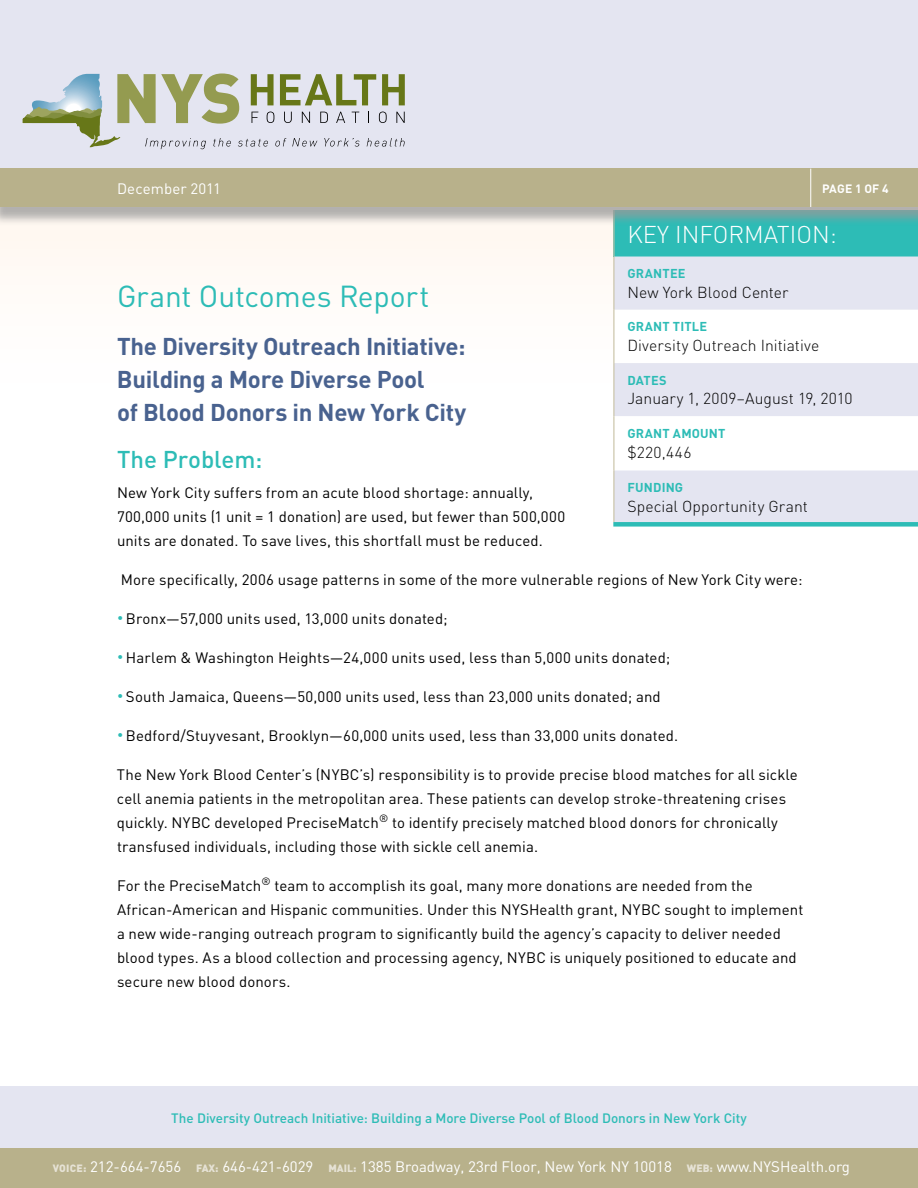
<style>
.page{position:relative;width:918px;height:1188px;background:#fff}
.page>*{position:absolute;margin:0;border:0;box-sizing:border-box;transform-origin:0 0}
.t1{font:30px "DIN";letter-spacing:-.005em;color:#2dbcb6}
.t2{font:700 24px/33px "DIN";letter-spacing:-.015em;color:#49628f}
.t3{font:300 24px "DIN";color:#fff}
.t4{font:500 24px "DIN";letter-spacing:-.005em;color:#2dbcb6}
.t5{font:300 15.75px "DIN";letter-spacing:.005em;color:#000}
.t6{font:15px/24px "DIN";letter-spacing:.005em;color:#000}
.t7{font:15px "DIN";color:#fff}
.t8{font:500 13.5px "DIN";color:#2dbcb6}
.t9{font:700 12.75px "DIN";letter-spacing:.015em;color:#2dbcb6}
.t10{font:700 12px "DIN";color:#fff}
.s1{font-size:12px;color:#2dbcb6}
.s2{font-weight:900;font-size:10.5px;color:#e6e2d5}
</style>
<div class="page">
<div style="left:0;top:207px;width:918px;height:223px;background:#fffdfb"></div>
<div style="left:0;top:0;width:918px;height:170px;background:#e4e5f1"></div>
<div style="left:0;top:1086px;width:918px;height:102px;background:#e4e5f1"></div>
<div style="left:614px;top:210px;width:304px;height:47px;background:#2dbcb6"></div>
<div style="left:614px;top:257px;width:304px;height:265px;background:#e4e5f1"></div>
<svg style="left:614px;top:310px;width:304px;height:160px"></svg>
<hr style="left:613px;top:210px;width:1px;height:47px;background:#c8c1a4">
<hr style="left:613px;top:257px;width:1px;height:53px;background:#c8c1a4">
<hr style="left:613px;top:310px;width:1px;height:53px;background:#c8c1a4">
<hr style="left:613px;top:363px;width:1px;height:53px;background:#c8c1a4">
<hr style="left:613px;top:416px;width:1px;height:54px;background:#c8c1a4">
<hr style="left:613px;top:470px;width:1px;height:52px;background:#c8c1a4">
<div style="left:613px;top:522px;width:305px;height:5px;background:#2dbcb6"></div>
<div style="left:0;top:171px;width:918px;height:55px;background:#999;opacity:.75"></div>
<div style="left:0;top:169px;width:918px;height:38px;background:#b8b18b"></div>
<hr style="left:810px;top:169px;width:1px;height:38px;background:#fff">
<div style="left:0;top:1148px;width:918px;height:40px;background:#b8b18b"></div>
<svg style="left:23px;top:74px;width:382px;height:75px"></svg>
<p class="t7" style="left:117px;top:180px;width:105px">December 2011</p>
<p class="t10" style="left:822px;top:180px;width:68px">Page 1 of 4</p>
<h2 class="t3" style="left:627px;top:218px;width:211px">KEY INFORMATION:</h2>
<p class="t9" style="left:627px;top:265px;width:58px">GRantEe</p>
<p class="t5" style="left:627px;top:282px;width:163px">New York Blood Center</p>
<p class="t9" style="left:627px;top:318px;width:81px">grant tITLE</p>
<p class="t5" style="left:627px;top:335px;width:193px">Diversity Outreach Initiative</p>
<p class="t9" style="left:627px;top:372px;width:41px">Dates</p>
<p class="t5" style="left:627px;top:388px;width:227px">January 1, 2009–August 19, 2010</p>
<p class="t9" style="left:627px;top:425px;width:100px">grant amount</p>
<p class="t5" style="left:627px;top:442px;width:66px">$220,446</p>
<p class="t9" style="left:627px;top:479px;width:56px">Funding</p>
<p class="t5" style="left:627px;top:496px;width:182px">Special Opportunity Grant</p>
<h1 class="t1" style="left:117px;top:279px;width:314px">Grant Outcomes Report</h1>
<h2 class="t2" style="left:117px;top:329px;width:351px">The Diversity Outreach Initiative:<br>Building a More Diverse Pool<br>of Blood Donors in New York City</h2>
<h2 class="t4" style="left:117px;top:443px;width:147px">The Problem:</h2>
<p class="t6" style="left:117px;top:481px;width:450px">New York City suffers from an acute blood shortage: annually,<br>700,000 units (1 unit = 1 donation) are used, but fewer than 500,000 units are donated. To save lives, this shortfall must be reduced.</p>
<p class="t6" style="left:121px;top:568px;width:683px">More specifically, 2006 usage patterns in some of the more vulnerable regions of New York City were:</p>
<p class="t6" style="left:117px;top:607px;width:332px"><span class="s1">•</span> Bronx—57,000 units used, 13,000 units donated;</p>
<p class="t6" style="left:117px;top:646px;width:555px"><span class="s1">•</span> Harlem &amp; Washington Heights—24,000 units used, less than 5,000 units donated;</p>
<p class="t6" style="left:117px;top:685px;width:545px"><span class="s1">•</span> South Jamaica, Queens—50,000 units used, less than 23,000 units donated; and</p>
<p class="t6" style="left:117px;top:724px;width:563px"><span class="s1">•</span> Bedford/Stuyvesant, Brooklyn—60,000 units used, less than 33,000 units donated.</p>
<p class="t6" style="left:117px;top:763px;width:682px">The New York Blood Center’s (NYBC’s) responsibility is to provide precise blood matches for all sickle cell anemia patients in the metropolitan area. These patients can develop stroke-threatening crises quickly. NYBC developed PreciseMatch<sup>®</sup> to identify precisely matched blood donors for chronically transfused individuals, including those with sickle cell anemia.</p>
<p class="t6" style="left:117px;top:874px;width:688px">For the PreciseMatch<sup>®</sup> team to accomplish its goal, many more donations are needed from the African-American and Hispanic communities. Under this NYSHealth grant, NYBC sought to implement a new wide-ranging outreach program to significantly build the agency’s capacity to deliver needed blood types. As a blood collection and processing agency, NYBC is uniquely positioned to educate and secure new blood donors.</p>
<p class="t8" style="left:171px;top:1109px;width:577px">The Diversity Outreach Initiative: Building a More Diverse Pool of Blood Donors in New York City</p>
<p class="t7" style="left:53px;top:1158px;width:799px"><span class="s2">VOICE:</span> 212-664-7656 <span class="s2">FAX:</span> 646-421-6029 <span class="s2">MAIL:</span> 1385 Broadway, 23rd Floor, New York NY 10018 <span class="s2">WEB:</span> www.NYSHealth.org</p>
</div>
